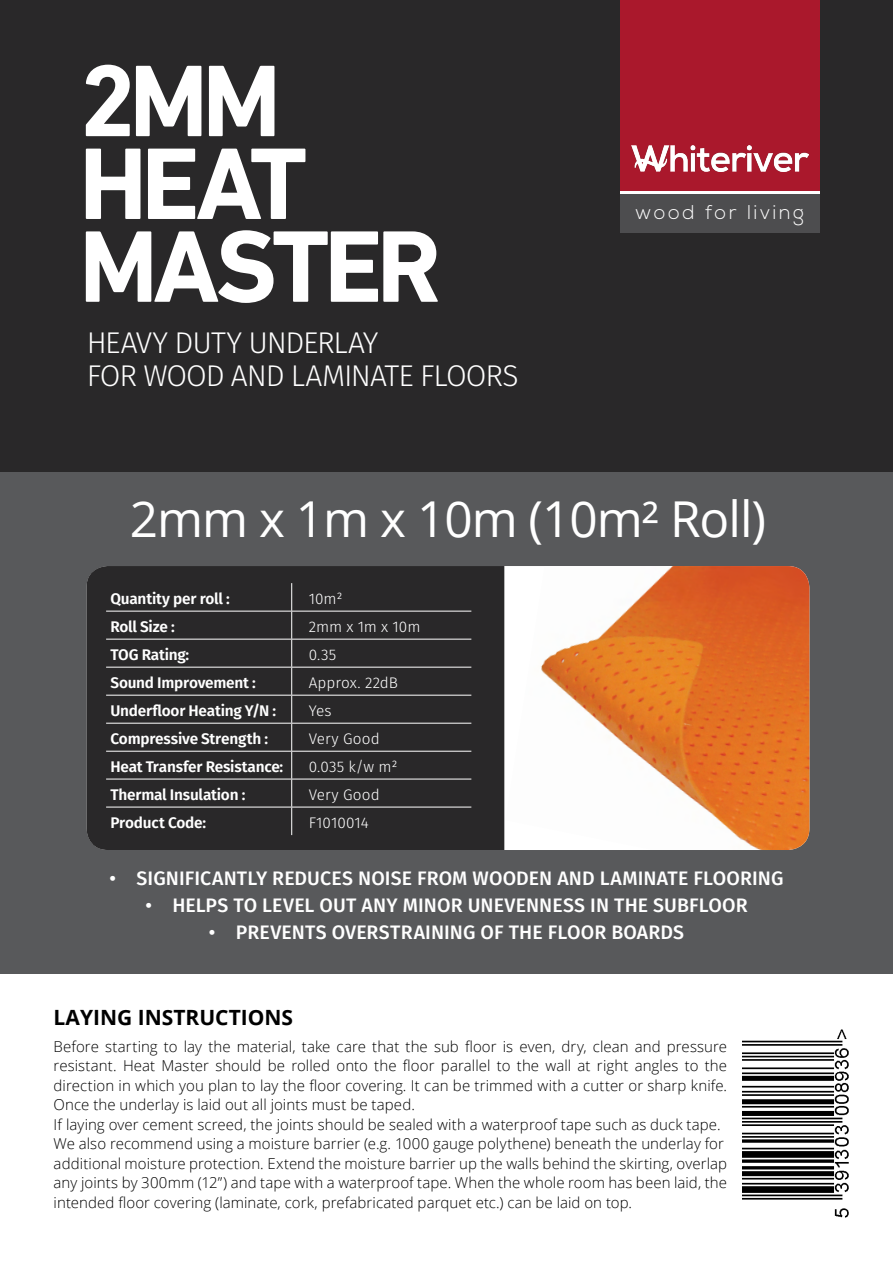
<style>
.page{position:relative;width:893px;height:1263px;background:#fff}
.page>*{position:absolute;margin:0;border:0;box-sizing:border-box;transform-origin:0 0}
.t1{font:700 103.5px/82.8px "DIN Next CYR";letter-spacing:-.055em;color:#fff}
.t2{font:49.5px "Open Sans";letter-spacing:-.02em;color:#fff}
.t3{font:300 30px/33px "Fira Sans";letter-spacing:-.04em;color:#fff}
.t4{font:700 21px "Open Sans";color:#000}
.t5{font:300 19.95px "Nexa";letter-spacing:.13em;color:#fff}
.t6{font:500 19.5px "Fira Sans";letter-spacing:.005em;color:#fff}
.t7{font:600 15.3px "Fira Sans";letter-spacing:-.015em;color:#fff}
.t8{font:300 15.3px "Fira Sans";color:#fff}
.t9{font:300 15px/19.5px "Open Sans";letter-spacing:.005em;color:#000}
</style>
<div class="page">
<div style="left:0;top:471px;width:893px;height:503px;background:#58595b"></div>
<div style="left:0;top:0;width:893px;height:471px;background:#292829"></div>
<div style="left:620px;top:0;width:200px;height:191px;background:#aa182c"></div>
<div style="left:620px;top:193px;width:200px;height:39px;background:#4d4d4f"></div>
<hr style="left:620px;top:191px;width:200px;height:3px;background:#fff">
<img style="left:631px;top:145px;width:178px;height:26px">
<img style="left:742px;top:1029px;width:107px;height:188px">
<img style="left:505px;top:566px;width:304px;height:284px">
<div style="left:87px;top:566px;width:417px;height:284px;background:#292829"></div>
<hr style="left:106px;top:611px;width:186px;height:1px;background:#fff">
<hr style="left:292px;top:611px;width:179px;height:1px;background:#fff">
<hr style="left:106px;top:639px;width:186px;height:1px;background:#fff">
<hr style="left:292px;top:639px;width:179px;height:1px;background:#fff">
<hr style="left:106px;top:667px;width:186px;height:1px;background:#fff">
<hr style="left:292px;top:667px;width:179px;height:1px;background:#fff">
<hr style="left:106px;top:695px;width:186px;height:1px;background:#fff">
<hr style="left:292px;top:695px;width:179px;height:1px;background:#fff">
<hr style="left:106px;top:723px;width:186px;height:1px;background:#fff">
<hr style="left:292px;top:723px;width:179px;height:1px;background:#fff">
<hr style="left:106px;top:751px;width:186px;height:1px;background:#fff">
<hr style="left:292px;top:751px;width:179px;height:1px;background:#fff">
<hr style="left:106px;top:779px;width:186px;height:1px;background:#fff">
<hr style="left:292px;top:779px;width:179px;height:1px;background:#fff">
<svg style="left:291px;top:583px;width:1px;height:252px"></svg>
<hr style="left:106px;top:807px;width:186px;height:1px;background:#fff">
<hr style="left:292px;top:807px;width:179px;height:1px;background:#fff">
<h1 class="t1" style="left:79px;top:59px;width:364px">2MM<br>HEAT<br>MASTER</h1>
<h3 class="t3" style="left:87px;top:326px;width:433px">HEAVY DUTY UNDERLAY<br>FOR WOOD AND LAMINATE FLOORS</h3>
<h3 class="t5" style="left:636px;top:200px;width:170px">wood for living</h3>
<h2 class="t2" style="left:130px;top:485px;width:638px">2mm x 1m x 10m (10m² Roll)</h2>
<p class="t7" style="left:110px;top:586px;width:121px">Quantity per roll :</p>
<p class="t8" style="left:309px;top:588px;width:35px">10m²</p>
<p class="t7" style="left:110px;top:614px;width:66px">Roll Size :</p>
<p class="t8" style="left:309px;top:616px;width:113px">2mm x 1m x 10m</p>
<p class="t7" style="left:110px;top:642px;width:80px">TOG Rating:</p>
<p class="t8" style="left:309px;top:644px;width:29px">0.35</p>
<p class="t7" style="left:110px;top:670px;width:147px">Sound Improvement :</p>
<p class="t8" style="left:309px;top:672px;width:91px">Approx. 22dB</p>
<p class="t7" style="left:110px;top:698px;width:167px">Underfloor Heating Y/N :</p>
<p class="t8" style="left:309px;top:700px;width:24px">Yes</p>
<p class="t7" style="left:110px;top:726px;width:159px">Compressive Strength :</p>
<p class="t8" style="left:309px;top:728px;width:72px">Very Good</p>
<p class="t7" style="left:110px;top:754px;width:174px">Heat Transfer Resistance:</p>
<p class="t8" style="left:309px;top:756px;width:90px">0.035 k/w m²</p>
<p class="t7" style="left:110px;top:782px;width:136px">Thermal Insulation :</p>
<p class="t8" style="left:309px;top:784px;width:72px">Very Good</p>
<p class="t7" style="left:110px;top:810px;width:97px">Product Code:</p>
<p class="t8" style="left:309px;top:812px;width:62px">F1010014</p>
<h3 class="t6" style="left:110px;top:862px;width:675px">• SIGNIFICANTLY REDUCES NOISE FROM WOODEN AND LAMINATE FLOORING</h3>
<h3 class="t6" style="left:145px;top:889px;width:604px">• HELPS TO LEVEL OUT ANY MINOR UNEVENNESS IN THE SUBFLOOR</h3>
<h3 class="t6" style="left:209px;top:916px;width:477px">• PREVENTS OVERSTRAINING OF THE FLOOR BOARDS</h3>
<h3 class="t4" style="left:54px;top:1002px;width:241px">LAYING INSTRUCTIONS</h3>
<p class="t9" style="left:54px;top:1036px;width:675px">Before starting to lay the material, take care that the sub floor is even, dry, clean and pressure resistant. Heat Master should be rolled onto the floor parallel to the wall at right angles to the direction in which you plan to lay the floor covering. It can be trimmed with a cutter or sharp knife.<br>Once the underlay is laid out all joints must be taped.<br>If laying over cement screed, the joints should be sealed with a waterproof tape such as duck tape.<br>We also recommend using a moisture barrier (e.g. 1000 gauge polythene) beneath the underlay for additional moisture protection. Extend the moisture barrier up the walls behind the skirting, overlap any joints by 300mm (12”) and tape with a waterproof tape. When the whole room has been laid, the intended floor covering (laminate, cork, prefabricated parquet etc.) can be laid on top.</p>
</div>
